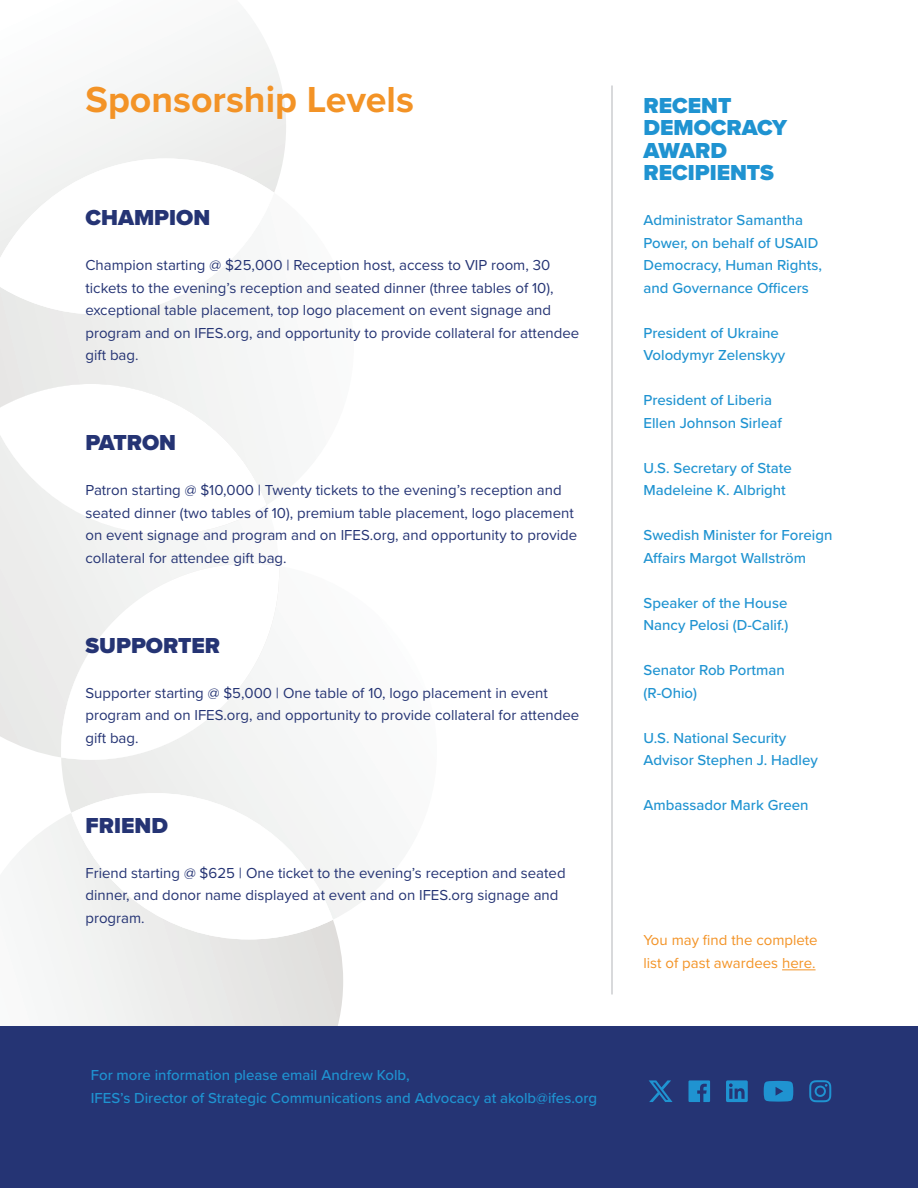
<style>
.page{position:relative;width:918px;height:1188px;background:#fff}
.page>*{position:absolute;margin:0;border:0;box-sizing:border-box;transform-origin:0 0}
.t1{font:700 37.5px "Proxima Nova";color:#f39326}
.t2{font:900 22.5px/22.5px "Proxima Nova";color:#1f93d1}
.t3{font:900 22.5px "Proxima Nova";color:#253474}
.t4{font:15px/22.5px "Proxima Nova";color:#253474}
.t5{font:500 15px/22.5px "Proxima Nova";color:#1f93d1}
.t6{font:15px/22.5px "Proxima Nova";color:#f39326}
</style>
<div class="page">
<svg style="left:0;top:534px;width:260px;height:223px"></svg>
<svg style="left:0;top:505px;width:265px;height:29px"></svg>
<svg style="left:61px;top:722px;width:320px;height:192px"></svg>
<svg style="left:61px;top:564px;width:218px;height:196px"></svg>
<svg style="left:19px;top:813px;width:324px;height:213px"></svg>
<svg style="left:71px;top:793px;width:262px;height:146px"></svg>
<svg style="left:0;top:314px;width:281px;height:191px"></svg>
<svg style="left:0;top:32px;width:286px;height:160px"></svg>
<svg style="left:0;top:158px;width:274px;height:156px"></svg>
<div style="left:0;top:1026px;width:918px;height:162px;background:#253474"></div>
<hr style="left:782px;top:969px;width:34px;height:1px;background:#f39326">
<hr style="left:612px;top:86px;width:1px;height:909px;background:#b3b4b8">
<svg style="left:688px;top:1080px;width:22px;height:22px"></svg>
<svg style="left:726px;top:1080px;width:22px;height:22px"></svg>
<svg style="left:764px;top:1081px;width:29px;height:21px"></svg>
<svg style="left:809px;top:1080px;width:22px;height:22px"></svg>
<svg style="left:649px;top:1080px;width:24px;height:22px"></svg>
<h1 class="t1" style="left:86px;top:84px;width:330px">Sponsorship Levels</h1>
<h2 class="t3" style="left:86px;top:210px;width:126px">CHAMPION</h2>
<p class="t4" style="left:86px;top:255px;width:495px">Champion starting @ $25,000 | Reception host, access to VIP room, 30 tickets to the evening’s reception and seated dinner (three tables of 10), exceptional table placement, top logo placement on event signage and program and on IFES.org, and opportunity to provide collateral for attendee gift bag.</p>
<h2 class="t3" style="left:86px;top:435px;width:92px">PATRON</h2>
<p class="t4" style="left:86px;top:480px;width:493px">Patron starting @ $10,000 | Twenty tickets to the evening’s reception and seated dinner (two tables of 10), premium table placement, logo placement on event signage and program and on IFES.org, and opportunity to provide collateral for attendee gift bag.</p>
<h2 class="t3" style="left:86px;top:637px;width:136px">SUPPORTER</h2>
<p class="t4" style="left:86px;top:682px;width:495px">Supporter starting @ $5,000 | One table of 10, logo placement in event program and on IFES.org, and opportunity to provide collateral for attendee gift bag.</p>
<h2 class="t3" style="left:86px;top:817px;width:84px">FRIEND</h2>
<p class="t4" style="left:86px;top:862px;width:482px">Friend starting @ $625 | One ticket to the evening’s reception and seated dinner, and donor name displayed at event and on IFES.org signage and program.</p>
<p class="t5" style="left:91px;top:1065px;width:508px">For more information please email Andrew Kolb,<br>IFES’s Director of Strategic Communications and Advocacy at akolb@ifes.org</p>
<h2 class="t2" style="left:644px;top:95px;width:145px">RECENT<br>DEMOCRACY<br>AWARD<br>RECIPIENTS</h2>
<p class="t5" style="left:644px;top:210px;width:180px">Administrator Samantha<br>Power, on behalf of USAID<br>Democracy, Human Rights, and Governance Officers</p>
<p class="t5" style="left:644px;top:322px;width:143px">President of Ukraine<br>Volodymyr Zelenskyy</p>
<p class="t5" style="left:644px;top:390px;width:140px">President of Liberia<br>Ellen Johnson Sirleaf</p>
<p class="t5" style="left:644px;top:457px;width:150px">U.S. Secretary of State<br>Madeleine K. Albright</p>
<p class="t5" style="left:644px;top:525px;width:191px">Swedish Minister for Foreign<br>Affairs Margot Wallström</p>
<p class="t5" style="left:644px;top:592px;width:146px">Speaker of the House<br>Nancy Pelosi (D-Calif.)</p>
<p class="t5" style="left:644px;top:660px;width:143px">Senator Rob Portman (R-Ohio)</p>
<p class="t5" style="left:644px;top:727px;width:176px">U.S. National Security<br>Advisor Stephen J. Hadley</p>
<p class="t5" style="left:644px;top:795px;width:167px">Ambassador Mark Green</p>
<p class="t6" style="left:644px;top:930px;width:176px">You may find the complete list of past awardees here.</p>
</div>
